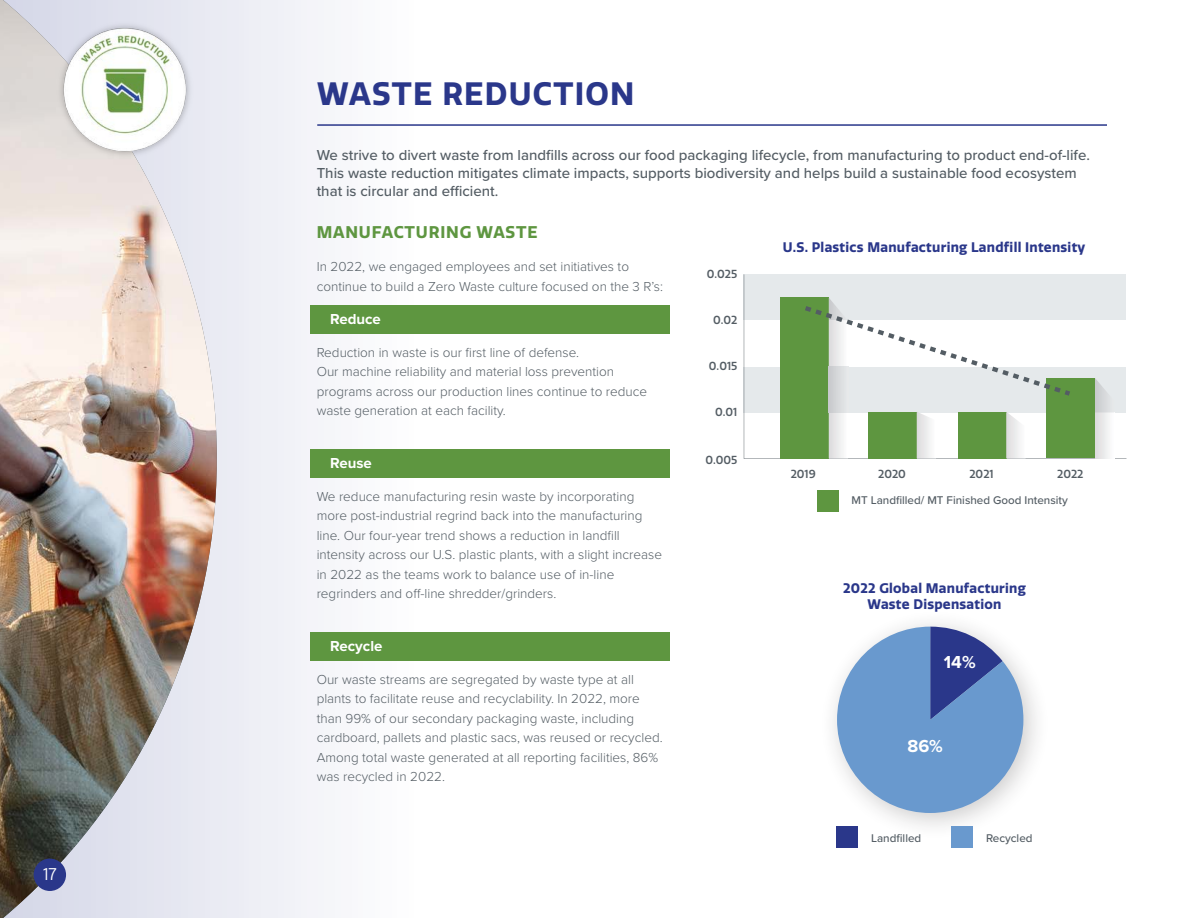
<style>
.page{position:relative;width:1188px;height:918px;background:#fff}
.page>*{position:absolute;margin:0;border:0;box-sizing:border-box;transform-origin:0 0}
.t1{font:700 31.5px "Quatro";letter-spacing:.04em;color:#2a378a}
.t2{font:700 18px "Proxima Nova";color:#fff}
.t3{font:700 16.5px "Quatro";letter-spacing:.05em;color:#5e9640}
.t4{font:16.5px "Quatro";color:#fff}
.t5{font:500 15px/18px "Proxima Nova";color:#545d64}
.t6{font:700 15px "Proxima Nova";color:#fff}
.t7{font:300 13.5px/19.5px "Proxima Nova";color:#545d64}
.t8{font:700 13.5px/16.5px "Quatro";letter-spacing:.02em;color:#2a378a;text-align:center}
.t9{font:500 11.7px "Proxima Nova";color:#545d64}
.t10{font:500 11.4px "Quatro";color:#545d64}
</style>
<div class="page">
<div style="left:0;top:0;width:420px;height:918px;background:#f4f4f9"></div>
<img style="left:0;top:0;width:217px;height:918px">
<img style="left:46px;top:15px;width:156px;height:151px">
<div style="left:310px;top:305px;width:360px;height:29px;background:#5e9640"></div>
<div style="left:310px;top:449px;width:360px;height:29px;background:#5e9640"></div>
<div style="left:310px;top:632px;width:360px;height:29px;background:#5e9640"></div>
<svg style="left:744px;top:274px;width:382px;height:185px;fill:#e5e9eb"></svg>
<div style="left:781px;top:297px;width:48px;height:161px;background:#5e9640"></div>
<img style="left:829px;top:298px;width:19px;height:160px">
<img style="left:829px;top:396px;width:19px;height:16px">
<div style="left:958px;top:412px;width:48px;height:46px;background:#5e9640"></div>
<img style="left:1006px;top:412px;width:20px;height:46px">
<div style="left:869px;top:412px;width:48px;height:46px;background:#5e9640"></div>
<img style="left:917px;top:412px;width:19px;height:46px">
<div style="left:1047px;top:379px;width:48px;height:79px;background:#5e9640"></div>
<img style="left:1095px;top:378px;width:19px;height:80px">
<svg style="left:805px;top:306px;width:265px;height:90px"></svg>
<div style="left:817px;top:490px;width:22px;height:22px;background:#5e9640"></div>
<div style="left:819px;top:609px;width:232px;height:231px;background:#231f20;opacity:.23"></div>
<svg style="left:837px;top:627px;width:186px;height:186px"></svg>
<div style="left:836px;top:826px;width:22px;height:22px;background:#2a378a"></div>
<div style="left:951px;top:826px;width:22px;height:22px;background:#6999ce"></div>
<div style="left:34px;top:859px;width:32px;height:32px;background:#2a378a;border-radius:50%"></div>
<hr style="left:317px;top:124px;width:790px;height:2px;background:#2a378a">
<p class="t4" style="left:43px;top:865px;width:15px">17</p>
<h1 class="t1" style="left:317px;top:75px;width:319px">WASTE REDUCTION</h1>
<p class="t5" style="left:317px;top:146px;width:775px">We strive to divert waste from landfills across our food packaging lifecycle, from manufacturing to product end-of-life.<br>This waste reduction mitigates climate impacts, supports biodiversity and helps build a sustainable food ecosystem that is circular and efficient.</p>
<p class="t3" style="left:317px;top:223px;width:222px">MANUFACTURING WASTE</p>
<p class="t7" style="left:317px;top:256px;width:348px">In 2022, we engaged employees and set initiatives to continue to build a Zero Waste culture focused on the 3 R’s:</p>
<p class="t6" style="left:330px;top:308px;width:52px">Reduce</p>
<p class="t7" style="left:317px;top:342px;width:332px">Reduction in waste is our first line of defense.<br>Our machine reliability and material loss prevention programs across our production lines continue to reduce waste generation at each facility.</p>
<p class="t6" style="left:330px;top:452px;width:43px">Reuse</p>
<p class="t7" style="left:317px;top:486px;width:347px">We reduce manufacturing resin waste by incorporating more post-industrial regrind back into the manufacturing line. Our four-year trend shows a reduction in landfill intensity across our U.S. plastic plants, with a slight increase in 2022 as the teams work to balance use of in-line regrinders and off-line shredder/grinders.</p>
<p class="t6" style="left:330px;top:635px;width:54px">Recycle</p>
<p class="t7" style="left:317px;top:669px;width:347px">Our waste streams are segregated by waste type at all plants to facilitate reuse and recyclability. In 2022, more than 99% of our secondary packaging waste, including cardboard, pallets and plastic sacs, was reused or recycled.<br>Among total waste generated at all reporting facilities, 86% was recycled in 2022.</p>
<p class="t8" style="left:783px;top:239px;width:304px">U.S. Plastics Manufacturing Landfill Intensity</p>
<p class="t10" style="left:707px;top:268px;width:32px">0.025</p>
<p class="t10" style="left:713px;top:313px;width:26px">0.02</p>
<p class="t10" style="left:709px;top:359px;width:30px">0.015</p>
<p class="t10" style="left:715px;top:405px;width:24px">0.01</p>
<p class="t10" style="left:705px;top:453px;width:34px">0.005</p>
<p class="t10" style="left:791px;top:467px;width:27px">2019</p>
<p class="t10" style="left:878px;top:467px;width:29px">2020</p>
<p class="t10" style="left:969px;top:467px;width:26px">2021</p>
<p class="t10" style="left:1057px;top:467px;width:28px">2022</p>
<p class="t9" style="left:852px;top:491px;width:218px">MT Landfilled/ MT Finished Good Intensity</p>
<p class="t8" style="left:843px;top:580px;width:184px">2022 Global Manufacturing<br>Waste Dispensation</p>
<h2 class="t2" style="left:944px;top:649px;width:33px">14%</h2>
<h2 class="t2" style="left:907px;top:732px;width:37px">86%</h2>
<p class="t9" style="left:871px;top:829px;width:52px">Landfilled</p>
<p class="t9" style="left:986px;top:829px;width:48px">Recycled</p>
</div>
